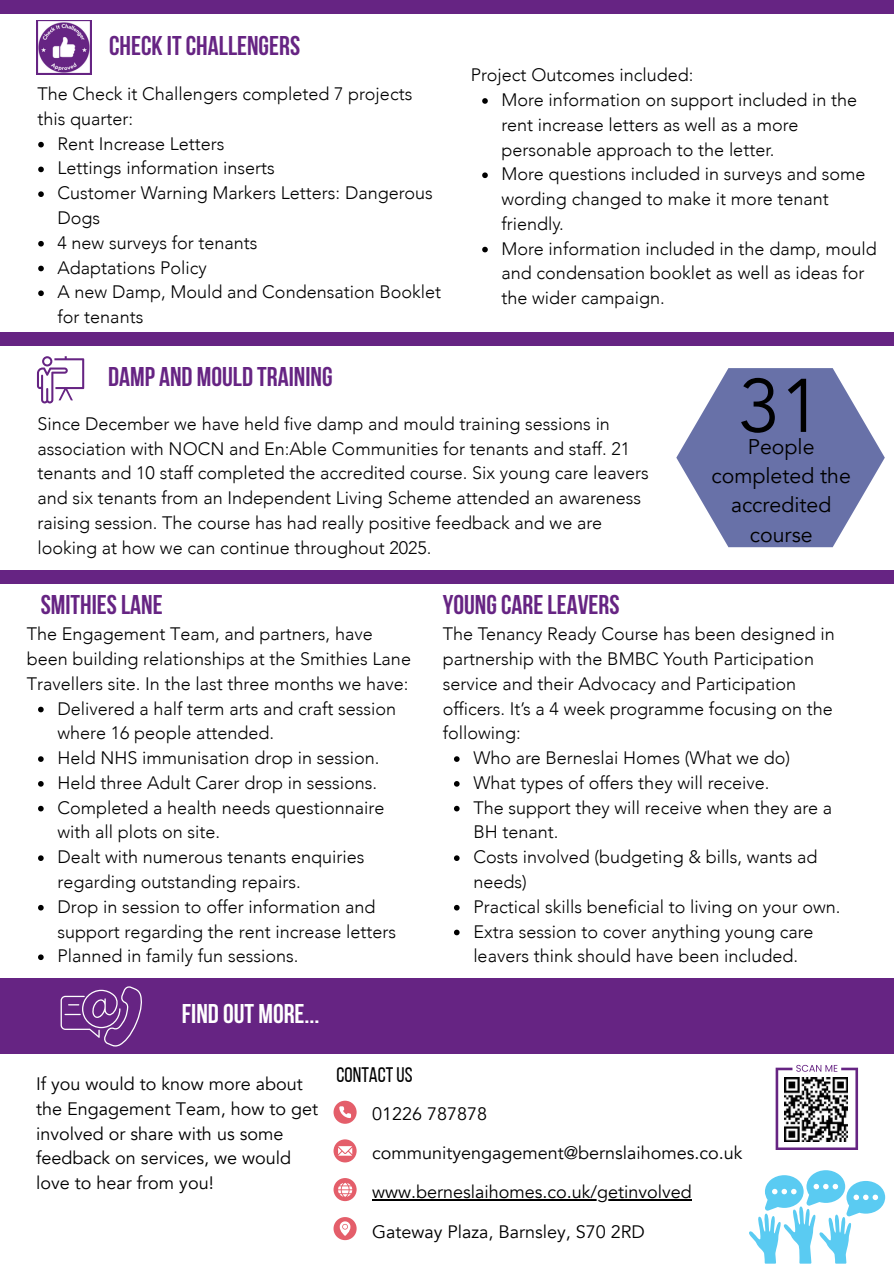
<style>
.page{position:relative;width:894px;height:1264px;background:#fff}
.page>*{position:absolute;margin:0;border:0;box-sizing:border-box;transform-origin:0 0}
.t1{font:75px "Avenir";color:#000}
.t2{font:700 27px "Bebas Neue";color:#662483}
.t3{font:700 27px "Bebas Neue";color:#fff}
.t4{font:21.3px/29.2px "Avenir";color:#000;text-align:center}
.t5{font:21px "Bebas Neue";color:#000}
.t6{font:300 18px/24.8px "Avenir";color:#000}
.t7{font:18px/24.8px "Avenir";color:#000}
</style>
<div class="page">
<svg style="left:333px;top:1100px;width:23px;height:23px"></svg>
<svg style="left:333px;top:1139px;width:23px;height:23px"></svg>
<svg style="left:333px;top:1178px;width:23px;height:23px"></svg>
<svg style="left:333px;top:1217px;width:23px;height:23px"></svg>
<hr style="left:372px;top:1199px;width:319px;height:1px;background:#000">
<svg style="left:775px;top:1064px;width:82px;height:85px"></svg>
<img style="left:783px;top:1077px;width:64px;height:64px">
<svg style="left:749px;top:1170px;width:135px;height:93px"></svg>
<div style="left:0;top:978px;width:893px;height:76px;background:#662483"></div>
<svg style="left:61px;top:986px;width:81px;height:60px"></svg>
<div style="left:0;top:570px;width:893px;height:13px;background:#662483"></div>
<svg style="left:37px;top:20px;width:55px;height:55px"></svg>
<div style="left:0;top:0;width:893px;height:14px;background:#662483"></div>
<div style="left:0;top:332px;width:893px;height:14px;background:#662483"></div>
<svg style="left:37px;top:356px;width:47px;height:47px"></svg>
<svg style="left:676px;top:368px;width:208px;height:179px"></svg>
<svg style="left:38px;top:142px;width:6px;height:5px"></svg>
<svg style="left:38px;top:167px;width:6px;height:5px"></svg>
<svg style="left:38px;top:191px;width:6px;height:6px"></svg>
<svg style="left:38px;top:241px;width:6px;height:5px"></svg>
<svg style="left:38px;top:266px;width:6px;height:5px"></svg>
<svg style="left:38px;top:290px;width:6px;height:6px"></svg>
<svg style="left:482px;top:98px;width:5px;height:6px"></svg>
<svg style="left:482px;top:172px;width:5px;height:6px"></svg>
<svg style="left:482px;top:247px;width:5px;height:5px"></svg>
<svg style="left:454px;top:756px;width:5px;height:6px"></svg>
<svg style="left:454px;top:781px;width:5px;height:5px"></svg>
<svg style="left:454px;top:805px;width:5px;height:6px"></svg>
<svg style="left:454px;top:855px;width:5px;height:6px"></svg>
<svg style="left:454px;top:904px;width:5px;height:6px"></svg>
<svg style="left:454px;top:929px;width:5px;height:6px"></svg>
<svg style="left:38px;top:706px;width:6px;height:6px"></svg>
<svg style="left:38px;top:756px;width:6px;height:6px"></svg>
<svg style="left:38px;top:781px;width:6px;height:5px"></svg>
<svg style="left:38px;top:805px;width:6px;height:6px"></svg>
<svg style="left:38px;top:855px;width:6px;height:6px"></svg>
<svg style="left:38px;top:904px;width:6px;height:6px"></svg>
<svg style="left:38px;top:954px;width:6px;height:6px"></svg>
<p class="t2" style="left:109px;top:35px;width:192px">CHECK ITCHALLENGERS</p>
<p class="t6" style="left:37px;top:82px;width:376px">The Check it Challengers completed 7 projects</p>
<p class="t6" style="left:37px;top:107px;width:97px">this quarter:</p>
<p class="t6" style="left:58px;top:132px;width:168px">Rent Increase Letters</p>
<h2 class="t6" style="left:58px;top:156px;width:219px">Lettings information inserts</h2>
<p class="t6" style="left:58px;top:181px;width:376px">Customer Warning Markers Letters: Dangerous<br>Dogs</p>
<p class="t6" style="left:58px;top:231px;width:201px">4 new surveys for tenants</p>
<h3 class="t6" style="left:58px;top:255px;width:151px">Adaptations Policy</h3>
<h2 class="t6" style="left:58px;top:280px;width:385px">A new Damp, Mould and Condensation Booklet for tenants</h2>
<p class="t6" style="left:471px;top:63px;width:224px">Project Outcomes included:</p>
<p class="t6" style="left:501px;top:88px;width:357px">More information on support included in the rent increase letters as well as a more personable approach to the letter.</p>
<p class="t6" style="left:501px;top:162px;width:365px">More questions included in surveys and some wording changed to make it more tenant friendly.</p>
<p class="t6" style="left:501px;top:236px;width:377px">More information included in the damp, mould and condensation booklet as well as ideas for the wider campaign.</p>
<p class="t2" style="left:108px;top:366px;width:226px">DAMP AND MOULD TRAINING</p>
<p class="t6" style="left:37px;top:412px;width:612px">Since December we have held five damp and mould training sessions in association with NOCN and En:Able Communities for tenants and staff. 21 tenants and 10 staff completed the accredited course. Six young care leavers and six tenants from an Independent Living Scheme attended an awareness raising session. The course has had really positive feedback and we are looking at how we can continue throughout 2025.</p>
<p class="t2" style="left:41px;top:593px;width:123px">SMITHIESLANE</p>
<p class="t2" style="left:442px;top:593px;width:178px">YOUNGCARELEAVERS</p>
<p class="t1" style="left:738px;top:357px;width:85px">31</p>
<p class="t4" style="left:711px;top:432px;width:141px">People completed the accredited course</p>
<p class="t6" style="left:27px;top:622px;width:385px">The Engagement Team, and partners, have been building relationships at the Smithies Lane<br>Travellers site. In the last three months we have:</p>
<p class="t6" style="left:57px;top:696px;width:340px">Delivered a half term arts and craft session where 16 people attended.</p>
<p class="t6" style="left:57px;top:746px;width:323px">Held NHS immunisation drop in session.</p>
<p class="t6" style="left:57px;top:770px;width:321px">Held three Adult Carer drop in sessions.</p>
<p class="t6" style="left:57px;top:795px;width:328px">Completed a health needs questionnaire with all plots on site.</p>
<h2 class="t6" style="left:57px;top:845px;width:308px">Dealt with numerous tenants enquiries regarding outstanding repairs.</h2>
<p class="t6" style="left:57px;top:894px;width:340px">Drop in session to offer information and support regarding the rent increase letters</p>
<h3 class="t6" style="left:57px;top:944px;width:242px">Planned in family fun sessions.</h3>
<p class="t3" style="left:182px;top:1002px;width:139px">FIND OUT MORE...</p>
<p class="t6" style="left:442px;top:622px;width:393px">The Tenancy Ready Course has been designed in partnership with the BMBC Youth Participation service and their Advocacy and Participation officers. It’s a 4 week programme focusing on the following:</p>
<p class="t6" style="left:473px;top:746px;width:318px">Who are Berneslai Homes (What we do)</p>
<p class="t6" style="left:473px;top:770px;width:297px">What types of offers they will receive.</p>
<h1 class="t6" style="left:473px;top:795px;width:360px">The support they will receive when they are a<br>BH tenant.</h1>
<p class="t6" style="left:473px;top:845px;width:345px">Costs involved (budgeting &amp; bills, wants ad needs)</p>
<p class="t6" style="left:473px;top:894px;width:368px">Practical skills beneficial to living on your own.</p>
<p class="t6" style="left:473px;top:919px;width:342px">Extra session to cover anything young care leavers think should have been included.</p>
<p class="t7" style="left:36px;top:1071px;width:283px">If you would to know more about the Engagement Team, how to get involved or share with us some feedback on services, we would love to hear from you!</p>
<p class="t5" style="left:336px;top:1066px;width:77px">CONTACTUS</p>
<p class="t7" style="left:372px;top:1101px;width:117px">01226 787878</p>
<h2 class="t7" style="left:372px;top:1140px;width:372px">communityengagement@bernslaihomes.co.uk</h2>
<p class="t7" style="left:372px;top:1180px;width:321px">www.berneslaihomes.co.uk/getinvolved</p>
<p class="t7" style="left:372px;top:1219px;width:274px">Gateway Plaza, Barnsley, S70 2RD</p>
</div>
